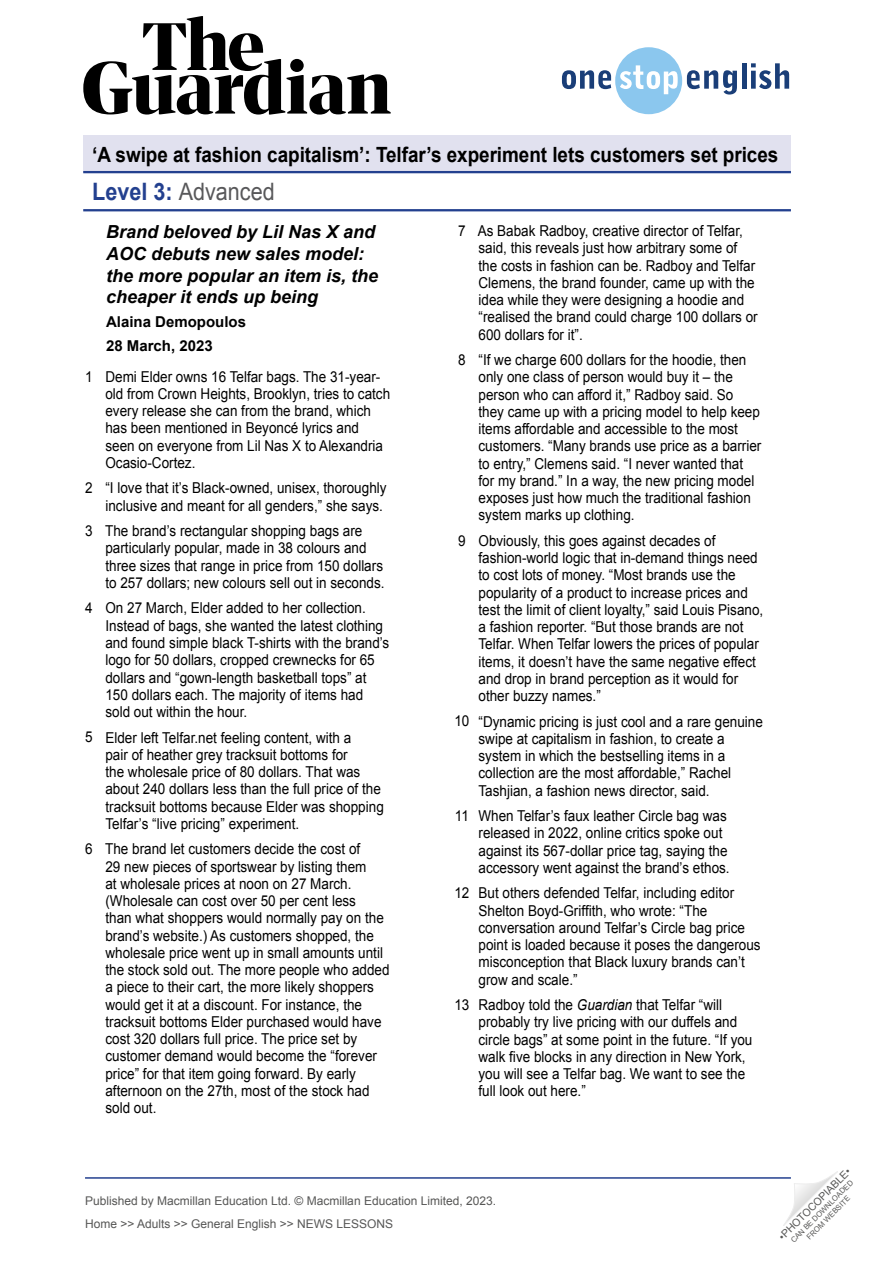
<style>
.page{position:relative;width:893px;height:1263px;background:#fff}
.page>*{position:absolute;margin:0;border:0;box-sizing:border-box;transform-origin:0 0}
.t1{font:24px "Arial";color:#58585a;scale:.9 1}
.t2{font:700 21px "Arial";color:#000;scale:.9 1}
.Article__Main_subtit{font:italic 700 18px/21.6px "Arial";color:#000}
.Article__Body_text{font:15px/17.2px "Arial";color:#000;scale:.9 1}
.Article__Main_subtit-2{font:700 15px "Arial";color:#000}
.t3{font:12px/23px "Arial";color:#575756}
.t4{font:10.5px "Arial";color:#575756}
.t5{font:7.5px/9px "Arial";color:#575756;text-align:center}
.s1{font-weight:700;color:#23408f}
.s2{font-style:italic}
</style>
<div class="page">
<svg style="left:783px;top:1171px;width:55px;height:55px"></svg>
<svg style="left:83px;top:16px;width:308px;height:99px"></svg>
<svg style="left:562px;top:47px;width:175px;height:67px"></svg>
<hr style="left:742px;top:63px;width:4px;height:26px;background:#1a3e78">
<svg style="left:751px;top:63px;width:38px;height:26px"></svg>
<hr style="left:85px;top:1177px;width:706px;height:2px;background:#23408f">
<div style="left:83px;top:136px;width:708px;height:37px;background:#e1e1ef"></div>
<hr style="left:83px;top:171px;width:708px;height:2px;background:#23408f">
<hr style="left:83px;top:209px;width:708px;height:2px;background:#23408f">
<h2 class="t2" style="left:92px;top:141px;width:764px">‘A swipe at fashion capitalism’: Telfar’s experiment lets customers set prices</h2>
<h1 class="t1" style="left:92px;top:176px;width:204px"><span class="s1">Level 3:</span> Advanced</h1>
<p class="Article__Main_subtit" style="left:106px;top:222px;width:274px">Brand beloved by Lil Nas X and<br>AOC debuts new sales model: the more popular an item is, the cheaper it ends up being</p>
<p class="Article__Main_subtit-2" style="left:106px;top:312px;width:142px">Alaina Demopoulos</p>
<p class="Article__Main_subtit-2" style="left:106px;top:336px;width:108px">28 March, 2023</p>
<p class="Article__Body_text" style="left:105px;top:368px;width:318px">Demi Elder owns 16 Telfar bags. The 31-year&shy;old from Crown Heights, Brooklyn, tries to catch every release she can from the brand, which has been mentioned in Beyoncé lyrics and seen on everyone from Lil Nas X to Alexandria Ocasio-Cortez.</p>
<p class="Article__Body_text" style="left:105px;top:480px;width:314px">“I love that it’s Black-owned, unisex, thoroughly inclusive and meant for all genders,” she says.</p>
<p class="Article__Body_text" style="left:105px;top:522px;width:312px">The brand’s rectangular shopping bags are particularly popular, made in 38 colours and three sizes that range in price from 150 dollars to 257 dollars; new colours sell out in seconds.</p>
<p class="Article__Body_text" style="left:105px;top:600px;width:317px">On 27 March, Elder added to her collection.<br>Instead of bags, she wanted the latest clothing and found simple black T-shirts with the brand’s logo for 50 dollars, cropped crewnecks for 65 dollars and “gown-length basketball tops” at 150 dollars each. The majority of items had sold out within the hour.</p>
<p class="Article__Body_text" style="left:105px;top:729px;width:311px">Elder left Telfar.net feeling content, with a<br>pair of heather grey tracksuit bottoms for<br>the wholesale price of 80 dollars. That was about 240 dollars less than the full price of the tracksuit bottoms because Elder was shopping Telfar’s “live pricing” experiment.</p>
<p class="Article__Body_text" style="left:105px;top:840px;width:318px">The brand let customers decide the cost of<br>29 new pieces of sportswear by listing them<br>at wholesale prices at noon on 27 March. (Wholesale can cost over 50 per cent less<br>than what shoppers would normally pay on the brand’s website.) As customers shopped, the wholesale price went up in small amounts until the stock sold out. The more people who added a piece to their cart, the more likely shoppers would get it at a discount. For instance, the tracksuit bottoms Elder purchased would have cost 320 dollars full price. The price set by customer demand would become the “forever price” for that item going forward. By early afternoon on the 27th, most of the stock had sold out.</p>
<p class="Article__Body_text" style="left:478px;top:222px;width:312px">As Babak Radboy, creative director of Telfar, said, this reveals just how arbitrary some of the costs in fashion can be. Radboy and Telfar Clemens, the brand founder, came up with the idea while they were designing a hoodie and “realised the brand could charge 100 dollars or 600 dollars for it”.</p>
<p class="Article__Body_text" style="left:478px;top:351px;width:316px">“If we charge 600 dollars for the hoodie, then only one class of person would buy it – the person who can afford it,” Radboy said. So they came up with a pricing model to help keep items affordable and accessible to the most customers. “Many brands use price as a barrier to entry,” Clemens said. “I never wanted that for my brand.” In a way, the new pricing model exposes just how much the traditional fashion system marks up clothing.</p>
<p class="Article__Body_text" style="left:478px;top:532px;width:318px">Obviously, this goes against decades of fashion-world logic that in-demand things need to cost lots of money. “Most brands use the popularity of a product to increase prices and test the limit of client loyalty,” said Louis Pisano, a fashion reporter. “But those brands are not Telfar. When Telfar lowers the prices of popular items, it doesn’t have the same negative effect and drop in brand perception as it would for other buzzy names.”</p>
<p class="Article__Body_text" style="left:478px;top:713px;width:317px">“Dynamic pricing is just cool and a rare genuine swipe at capitalism in fashion, to create a system in which the bestselling items in a collection are the most affordable,” Rachel Tashjian, a fashion news director, said.</p>
<p class="Article__Body_text" style="left:478px;top:807px;width:281px">When Telfar’s faux leather Circle bag was released in 2022, online critics spoke out against its 567-dollar price tag, saying the accessory went against the brand’s ethos.</p>
<p class="Article__Body_text" style="left:478px;top:885px;width:315px">But others defended Telfar, including editor Shelton Boyd-Griffith, who wrote: “The conversation around Telfar’s Circle bag price point is loaded because it poses the dangerous misconception that Black luxury brands can’t grow and scale.”</p>
<p class="Article__Body_text" style="left:478px;top:996px;width:306px">Radboy told the <span class="s2">Guardian</span> that Telfar “will probably try live pricing with our duffels and circle bags” at some point in the future. “If you walk five blocks in any direction in New York, you will see a Telfar bag. We want to see the full look out here.”</p>
<p class="Article__Body_text" style="left:458px;top:222px;width:10px">7</p>
<p class="Article__Body_text" style="left:458px;top:351px;width:10px">8</p>
<p class="Article__Body_text" style="left:85px;top:368px;width:10px">1</p>
<p class="Article__Body_text" style="left:85px;top:479px;width:10px">2</p>
<p class="Article__Body_text" style="left:85px;top:522px;width:10px">3</p>
<p class="Article__Body_text" style="left:458px;top:532px;width:10px">9</p>
<p class="Article__Body_text" style="left:85px;top:599px;width:10px">4</p>
<p class="Article__Body_text" style="left:454px;top:713px;width:18px">10</p>
<p class="Article__Body_text" style="left:85px;top:728px;width:10px">5</p>
<p class="Article__Body_text" style="left:455px;top:807px;width:17px">11</p>
<p class="Article__Body_text" style="left:85px;top:840px;width:10px">6</p>
<p class="Article__Body_text" style="left:454px;top:884px;width:18px">12</p>
<p class="Article__Body_text" style="left:454px;top:996px;width:18px">13</p>
<p class="t3" style="left:85px;top:1189px;width:413px">Published by Macmillan Education Ltd. © Macmillan Education Limited, 2023.<br>Home &gt;&gt; Adults &gt;&gt; General English &gt;&gt; NEWS LESSONS</p>
<p class="t4" style="left:776px;top:1233px;width:99px;rotate:-45deg">•PHOTOCOPIABLE•</p>
<p class="t5" style="left:789px;top:1238px;width:86px;rotate:-45deg">CAN BE DOWNLOADED<br>FROM WEBSITE</p>
</div>
